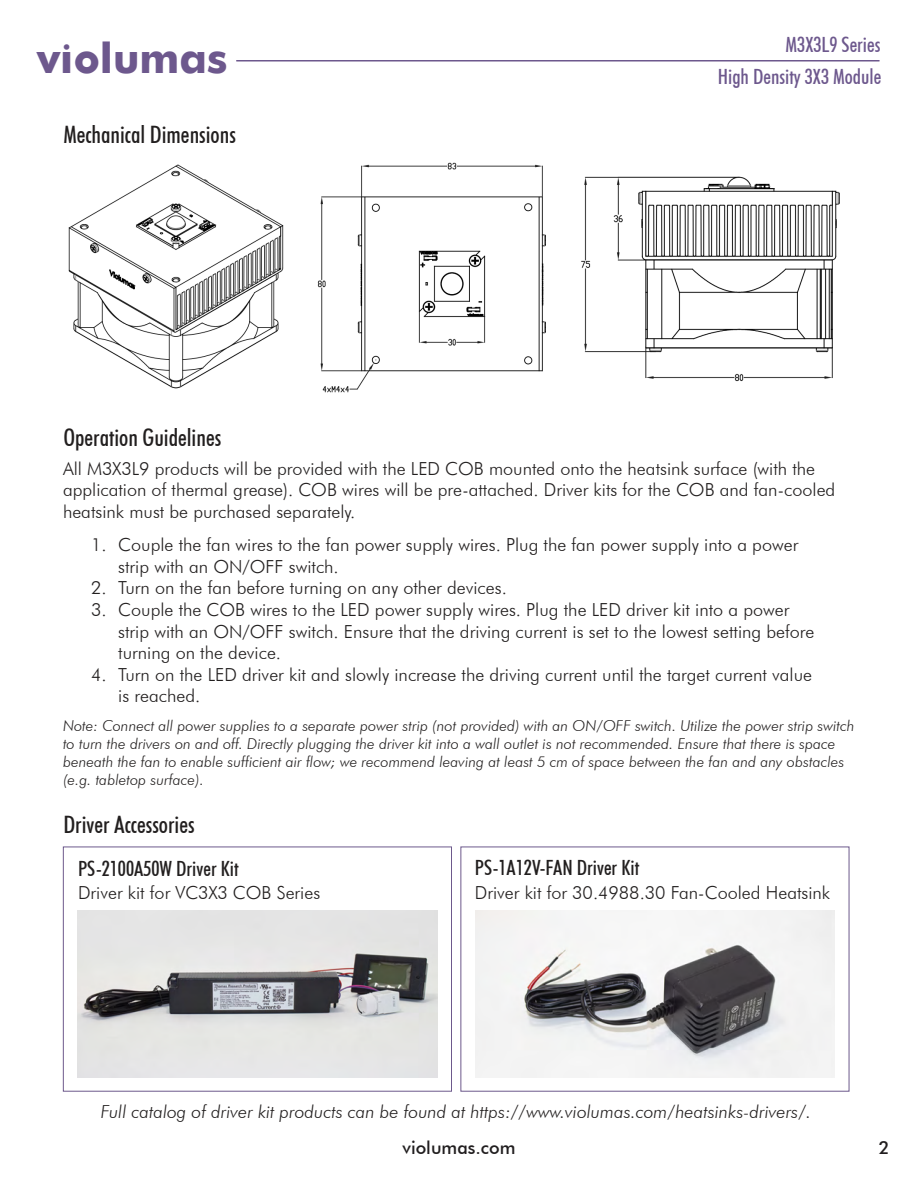
<style>
.page{position:relative;width:918px;height:1188px;background:#fff}
.page>*{position:absolute;margin:0;border:0;box-sizing:border-box;transform-origin:0 0}
.t1{font:700 42px "Futura";color:#6d588d}
.t2{font:500 condensed 24px "Futura BT";color:#221f1f}
.t3{font:500 condensed 21px "Futura BT";color:#221f1f}
.t4{font:500 condensed 21px "Futura BT";color:#6d588d}
.t5{font:300 18px/21.6px "Futura BT";color:#221f1f}
.t6{font:italic 300 18px "Futura BT";color:#221f1f}
.t7{font:500 18px "Futura BT";color:#211e1f}
.t8{font:italic 300 15px/18px "Futura BT";color:#221f1f}
</style>
<div class="page">
<div style="left:63px;top:847px;width:389px;height:245px;border:1px solid #6d598c"></div>
<div style="left:460px;top:847px;width:389px;height:245px;border:1px solid #6d598c"></div>
<img style="left:475px;top:911px;width:360px;height:167px">
<img style="left:78px;top:911px;width:359px;height:167px">
<img style="left:68px;top:164px;width:216px;height:225px">
<img style="left:317px;top:162px;width:229px;height:231px">
<img style="left:581px;top:176px;width:259px;height:206px">
<hr style="left:236px;top:60px;width:644px;height:2px;background:#6d588d">
<h1 class="t1" style="left:37px;top:28px;width:192px">violumas</h1>
<h2 class="t2" style="left:63px;top:120px;width:174px">Mechanical Dimensions</h2>
<h2 class="t2" style="left:63px;top:423px;width:159px">Operation Guidelines</h2>
<p class="t4" style="left:786px;top:32px;width:96px">M3X3L9 Series</p>
<p class="t4" style="left:718px;top:64px;width:165px">High Density 3X3 Module</p>
<p class="t5" style="left:63px;top:457px;width:774px">All M3X3L9 products will be provided with the LED COB mounted onto the heatsink surface (with the application of thermal grease). COB wires will be pre-attached. Driver kits for the COB and fan-cooled heatsink must be purchased separately.</p>
<p class="t5" style="left:118px;top:534px;width:682px;text-indent:-27px">1. Couple the fan wires to the fan power supply wires. Plug the fan power supply into a power strip with an ON/OFF switch.</p>
<p class="t5" style="left:91px;top:577px;width:417px">2. Turn on the fan before turning on any other devices.</p>
<p class="t5" style="left:118px;top:599px;width:698px;text-indent:-27px">3. Couple the COB wires to the LED power supply wires. Plug the LED driver kit into a power strip with an ON/OFF switch. Ensure that the driving current is set to the lowest setting before turning on the device.</p>
<p class="t5" style="left:118px;top:663px;width:695px;text-indent:-27px">4. Turn on the LED driver kit and slowly increase the driving current until the target current value is reached.</p>
<p class="t8" style="left:63px;top:717px;width:793px">Note: Connect all power supplies to a separate power strip (not provided) with an ON/OFF switch. Utilize the power strip switch to turn the drivers on and off. Directly plugging the driver kit into a wall outlet is not recommended. Ensure that there is space beneath the fan to enable sufficient air flow; we recommend leaving at least 5 cm of space between the fan and any obstacles (e.g. tabletop surface).</p>
<h2 class="t2" style="left:63px;top:810px;width:133px">Driver Accessories</h2>
<p class="t3" style="left:78px;top:856px;width:162px">PS-2100A50W Driver Kit</p>
<p class="t3" style="left:475px;top:855px;width:166px">PS-1A12V-FAN Driver Kit</p>
<p class="t5" style="left:78px;top:881px;width:244px">Driver kit for VC3X3 COB Series</p>
<p class="t5" style="left:475px;top:881px;width:357px">Driver kit for 30.4988.30 Fan-Cooled Heatsink</p>
<p class="t6" style="left:101px;top:1100px;width:712px">Full catalog of driver kit products can be found at https://www.violumas.com/heatsinks-drivers/.</p>
<p class="t7" style="left:403px;top:1137px;width:114px">violumas.com</p>
<p class="t7" style="left:879px;top:1137px;width:12px">2</p>
</div>
